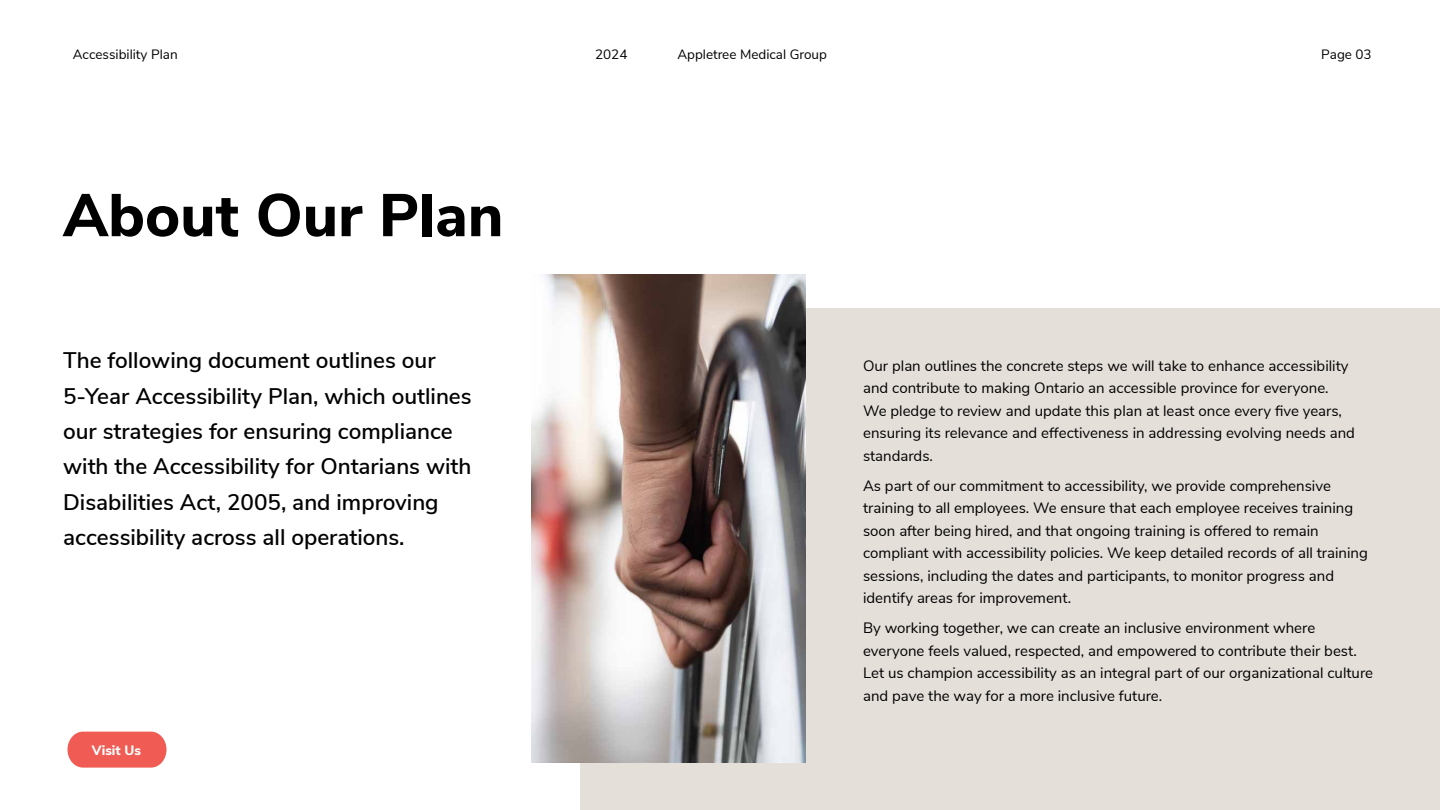
<style>
.page{position:relative;width:1440px;height:810px;background:#fff}
.page>*{position:absolute;margin:0;border:0;box-sizing:border-box;transform-origin:0 0}
.t1{font:800 60px "Nunito Sans";color:#000}
.t2{font:600 22.5px/35.2px "Nunito Sans";color:#000}
.t3{font:15px/22.5px "Nunito Sans";color:#000}
.t4{font:13.5px "Nunito Sans";color:#000}
.t5{font:800 13.5px "Nunito Sans";color:#fff}
</style>
<div class="page">
<div style="left:580px;top:308px;width:860px;height:502px;background:#e4dfd9"></div>
<img style="left:531px;top:275px;width:275px;height:487px">
<svg style="left:68px;top:732px;width:98px;height:36px;background:#f0675e"></svg>
<p class="t4" style="left:73px;top:44px;width:106px">Accessibility Plan</p>
<p class="t4" style="left:595px;top:44px;width:34px">2024</p>
<p class="t4" style="left:677px;top:44px;width:151px">Appletree Medical Group</p>
<h1 class="t1" style="left:63px;top:171px;width:442px">About Our Plan</h1>
<p class="t4" style="left:1321px;top:44px;width:52px">Page 03</p>
<p class="t2" style="left:63px;top:342px;width:410px">The following document outlines our 5-Year Accessibility Plan, which outlines our strategies for ensuring compliance with the Accessibility for Ontarians with Disabilities Act, 2005, and improving accessibility across all operations.</p>
<p class="t3" style="left:863px;top:353px;width:493px">Our plan outlines the concrete steps we will take to enhance accessibility and contribute to making Ontario an accessible province for everyone.<br>We pledge to review and update this plan at least once every five years, ensuring its relevance and effectiveness in addressing evolving needs and standards.</p>
<p class="t3" style="left:863px;top:473px;width:506px">As part of our commitment to accessibility, we provide comprehensive training to all employees. We ensure that each employee receives training soon after being hired, and that ongoing training is offered to remain compliant with accessibility policies. We keep detailed records of all training sessions, including the dates and participants, to monitor progress and identify areas for improvement.</p>
<p class="t3" style="left:863px;top:616px;width:512px">By working together, we can create an inclusive environment where everyone feels valued, respected, and empowered to contribute their best.<br>Let us champion accessibility as an integral part of our organizational culture and pave the way for a more inclusive future.</p>
<p class="t5" style="left:92px;top:740px;width:51px">Visit Us</p>
</div>
